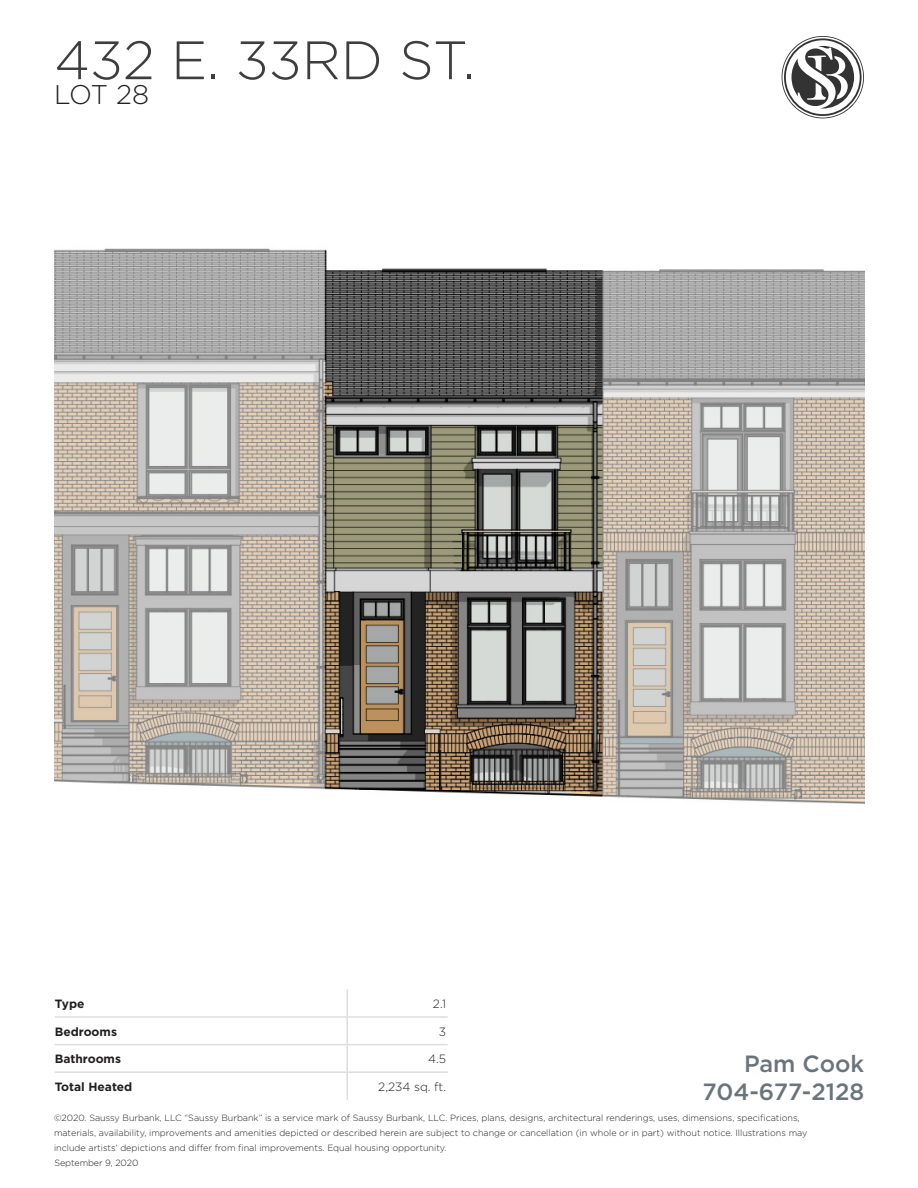
<style>
.page{position:relative;width:918px;height:1188px;background:#fff}
.page>*{position:absolute;margin:0;border:0;box-sizing:border-box;transform-origin:0 0}
.t1{font:300 54px "Gotham";color:#3e3e3f}
.t2{font:300 27px "Gotham";color:#231f20}
.t3{font:500 23.4px "Gotham";color:#6a747b}
.t4{font:700 12px "Gotham";color:#231f20}
.t5{font:300 12px "Gotham";color:#231f20}
.t6{font:300 9px/15px "Gotham";color:#231f20}
</style>
<div class="page">
<img style="left:54px;top:248px;width:810px;height:556px">
<hr style="left:346px;top:989px;width:2px;height:27px;background:#dcdddf">
<hr style="left:55px;top:1016px;width:292px;height:2px;background:#dcdddf">
<hr style="left:347px;top:1016px;width:101px;height:2px;background:#dcdddf">
<hr style="left:346px;top:1018px;width:2px;height:26px;background:#dcdddf">
<hr style="left:55px;top:1044px;width:292px;height:1px;background:#dcdddf">
<hr style="left:347px;top:1044px;width:101px;height:1px;background:#dcdddf">
<hr style="left:346px;top:1045px;width:2px;height:26px;background:#dcdddf">
<hr style="left:55px;top:1071px;width:292px;height:2px;background:#dcdddf">
<hr style="left:347px;top:1071px;width:101px;height:2px;background:#dcdddf">
<hr style="left:346px;top:1073px;width:2px;height:27px;background:#dcdddf">
<svg style="left:782px;top:36px;width:82px;height:82px"></svg>
<p class="t1" style="left:54px;top:26px;width:422px">432 E. 33RD ST.</p>
<p class="t2" style="left:54px;top:78px;width:97px">LOT 28</p>
<p class="t4" style="left:55px;top:996px;width:31px">Type</p>
<p class="t5" style="left:433px;top:996px;width:15px">2.1</p>
<p class="t4" style="left:55px;top:1023px;width:64px">Bedrooms</p>
<p class="t5" style="left:439px;top:1024px;width:9px">3</p>
<p class="t4" style="left:55px;top:1051px;width:68px">Bathrooms</p>
<p class="t5" style="left:428px;top:1051px;width:19px">4.5</p>
<p class="t4" style="left:55px;top:1079px;width:79px">Total Heated</p>
<p class="t5" style="left:378px;top:1079px;width:69px">2,234 sq. ft.</p>
<p class="t3" style="left:744px;top:1048px;width:122px">Pam Cook</p>
<p class="t3" style="left:703px;top:1076px;width:163px">704-677-2128</p>
<p class="t6" style="left:54px;top:1110px;width:755px">©2020. Saussy Burbank, LLC “Saussy Burbank” is a service mark of Saussy Burbank, LLC. Prices, plans, designs, architectural renderings, uses, dimensions, specifications, materials, availability, improvements and amenities depicted or described herein are subject to change or cancellation (in whole or in part) without notice. Illustrations may include artists’ depictions and differ from final improvements. Equal housing opportunity.</p>
<p class="t6" style="left:54px;top:1155px;width:86px">September 9, 2020</p>
</div>
